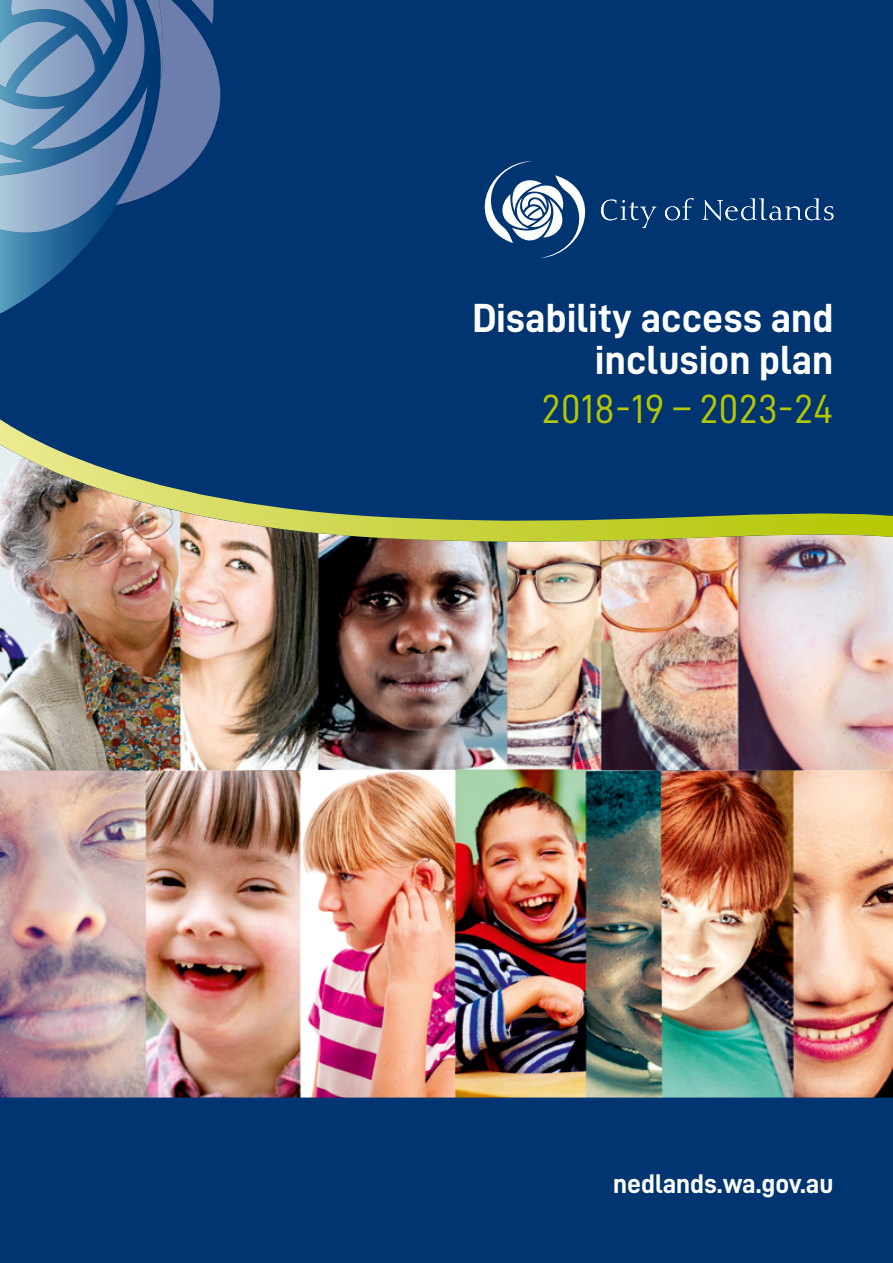
<style>
.page{position:relative;width:893px;height:1263px;background:#003571}
.page>*{position:absolute;margin:0;border:0;box-sizing:border-box;transform-origin:0 0}
.t1{font:40.8px/42px "D DIN Bold";color:#fff;text-align:right}
.t2{font:40.8px "D DIN";color:#b5c700}
.t3{font:27px "D DIN Bold";color:#fff}
</style>
<div class="page">
<svg style="left:0;top:233px;width:97px;height:81px"></svg>
<svg style="left:0;top:0;width:221px;height:233px"></svg>
<img style="left:0;top:419px;width:893px;height:679px">
<svg style="left:665px;top:198px;width:28px;height:22px"></svg>
<svg style="left:703px;top:199px;width:130px;height:22px"></svg>
<svg style="left:485px;top:161px;width:171px;height:97px"></svg>
<p class="t1" style="left:473px;top:296px;width:362px">Disability access and inclusion plan</p>
<p class="t2" style="left:542px;top:387px;width:293px">2018-19 – 2023-24</p>
<p class="t3" style="left:613px;top:1169px;width:222px">nedlands.wa.gov.au</p>
</div>
